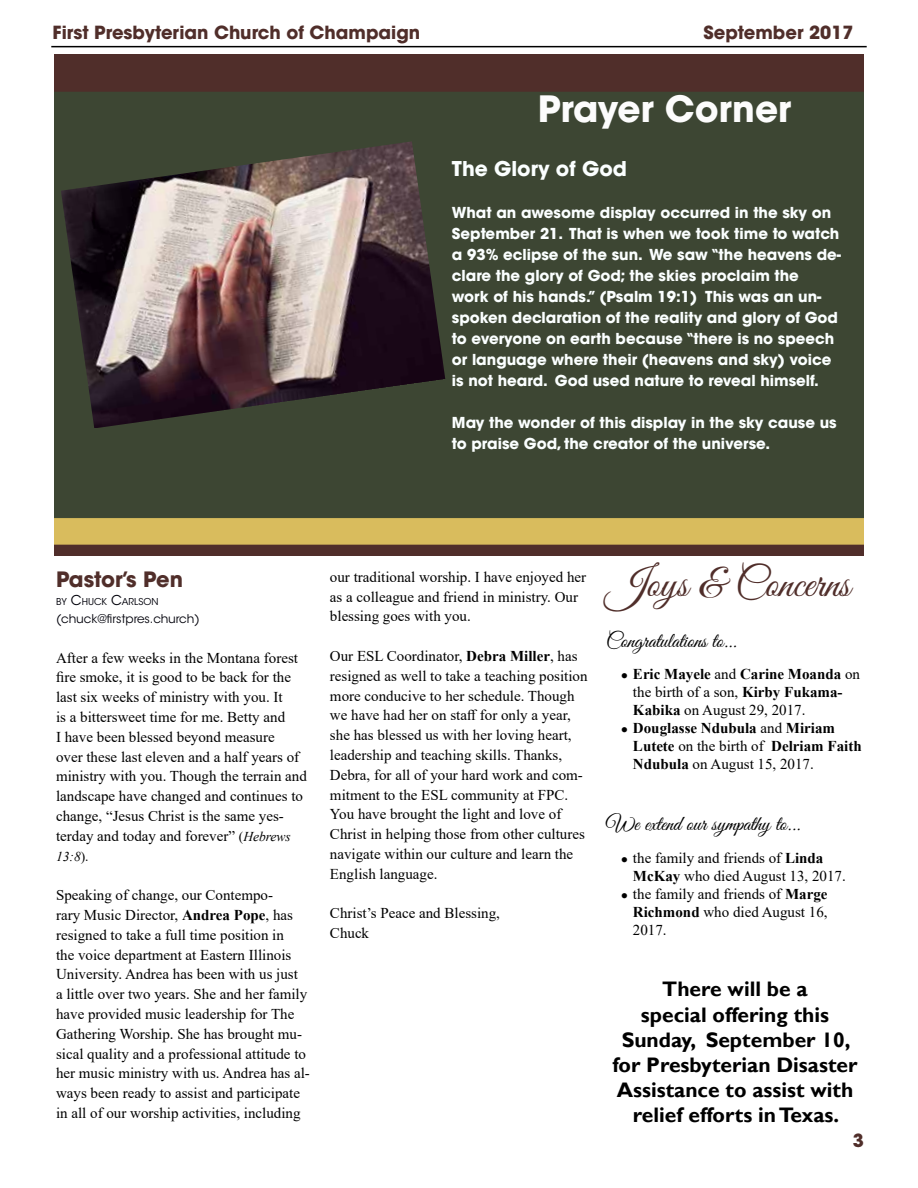
<style>
.page{position:relative;width:918px;height:1188px;background:#fff}
.page>*{position:absolute;margin:0;border:0;box-sizing:border-box;transform-origin:0 0}
.t1{font:42px "Great Vibes";color:#502e2a}
.t2{font:700 36px "ITC Avant Garde Std";color:#fcfcfc}
.t3{font:700 21px/25.2px "Gill Sans";color:#000;text-align:center}
.t4{font:21px "Great Vibes";color:#000}
.t5{font:700 21px "ITC Avant Garde Std";color:#502e2a}
.t6{font:700 20.25px "ITC Avant Garde Std";color:#fbffff}
.t7{font:700 18px "ITC Avant Garde Std";color:#502e2a}
.t8{font:15px/19.8px "Times New Roman";color:#000}
.t9{font:700 15px/21px "ITC Avant Garde Std";color:#fbffff}
.t10{font:700 15px/18px "Times New Roman";color:#000}
.t11{font:italic 13.5px "Times New Roman";color:#000}
.t12{font:12px "ITC Avant Garde Std";letter-spacing:-.005em;color:#00000a}
.t13{font:9.45px "ITC Avant Garde Std";color:#00000a}
.s1{font-size:13.5px}
.s2{font-style:inherit}
.s3{font-style:italic;font-size:13.5px}
.s4{font-style:normal}
.s5{font-weight:700}
.s6{font-weight:400}
</style>
<div class="page">
<hr style="left:51px;top:46px;width:816px;height:1px;background:#000">
<img style="left:54px;top:55px;width:810px;height:500px">
<img style="left:61px;top:141px;width:384px;height:287px">
<p class="t7" style="left:53px;top:21px;width:369px">First Presbyterian Church of Champaign</p>
<p class="t7" style="left:703px;top:21px;width:152px">September 2017</p>
<h2 class="t2" style="left:538px;top:86px;width:255px">Prayer Corner</h2>
<h3 class="t6" style="left:452px;top:155px;width:177px">The Glory of God</h3>
<p class="t9" style="left:452px;top:202px;width:391px">What an awesome display occurred in the sky on September 21. That is when we took time to watch a 93% eclipse of the sun. We saw “the heavens de&shy;clare the glory of God; the skies proclaim the<br>work of his hands.” (Psalm 19:1) This was an un&shy;spoken declaration of the reality and glory of God to everyone on earth because “there is no speech or language where their (heavens and sky) voice is not heard. God used nature to reveal himself.</p>
<p class="t9" style="left:452px;top:412px;width:386px">May the wonder of this display in the sky cause us to praise God, the creator of the universe.</p>
<h3 class="t5" style="left:56px;top:566px;width:128px">Pastor’s Pen</h3>
<p class="t13" style="left:56px;top:596px;width:104px">BY <span class="s1">C</span>HUCK <span class="s1">C</span>ARLSON</p>
<p class="t12" style="left:56px;top:611px;width:145px"><span class="s2">(</span>chuck@firstpres.church<span class="s2">)</span></p>
<p class="t8" style="left:56px;top:647px;width:252px">After a few weeks in the Montana forest fire smoke, it is good to be back for the last six weeks of ministry with you. It<br>is a bittersweet time for me. Betty and<br>I have been blessed beyond measure<br>over these last eleven and a half years of ministry with you. Though the terrain and landscape have changed and continues to change, “Jesus Christ is the same yes&shy;terday and today and forever” <span class="s1">(</span><span class="s3">Hebrews</span></p>
<p class="t11" style="left:56px;top:847px;width:34px">13:8<span class="s4">).</span></p>
<p class="t8" style="left:56px;top:885px;width:255px">Speaking of change, our Contempo-<br>rary Music Director, <span class="s5">Andrea Pope</span>, has resigned to take a full time position in<br>the voice department at Eastern Illinois University. Andrea has been with us just<br>a little over two years. She and her family have provided music leadership for The Gathering Worship. She has brought mu&shy;sical quality and a professional attitude to her music ministry with us. Andrea has al&shy;ways been ready to assist and participate in all of our worship activities, including</p>
<p class="t8" style="left:330px;top:567px;width:258px">our traditional worship. I have enjoyed her as a colleague and friend in ministry. Our blessing goes with you.</p>
<p class="t8" style="left:330px;top:646px;width:259px">Our ESL Coordinator, <span class="s5">Debra Miller</span>, has resigned as well to take a teaching position more conducive to her schedule. Though we have had her on staff for only a year, she has blessed us with her loving heart, leadership and teaching skills. Thanks, Debra, for all of your hard work and com&shy;mitment to the ESL community at FPC.<br>You have brought the light and love of Christ in helping those from other cultures navigate within our culture and learn the English language.</p>
<p class="t8" style="left:330px;top:903px;width:171px">Christ’s Peace and Blessing,<br>Chuck</p>
<h1 class="t1" style="left:606px;top:560px;width:246px">Joys &amp; Concerns</h1>
<h3 class="t4" style="left:606px;top:629px;width:132px">Congratulations to...</h3>
<p class="t10" style="left:633px;top:664px;width:229px;text-indent:-12px">● Eric Mayele <span class="s6">and</span> Carine Moanda <span class="s6">on the birth of a son,</span> Kirby Fukama-<br>Kabika <span class="s6">on August 29, 2017.</span></p>
<p class="t10" style="left:633px;top:718px;width:230px;text-indent:-12px">● Douglasse Ndubula <span class="s6">and</span> Miriam<br>Lutete <span class="s6">on the birth of</span> Delriam Faith<br>Ndubula <span class="s6">on August 15, 2017.</span></p>
<h3 class="t4" style="left:606px;top:812px;width:196px">We extend our sympathy to...</h3>
<p class="t8" style="left:633px;top:848px;width:214px;line-height:18px;text-indent:-12px">● the family and friends of <span class="s5">Linda<br>McKay</span> who died August 13, 2017.</p>
<p class="t8" style="left:633px;top:884px;width:196px;line-height:18px;text-align:justify;text-indent:-12px">● the family and friends of <span class="s5">Marge Richmond</span> who died August 16, 2017.</p>
<h3 class="t3" style="left:612px;top:977px;width:247px">There will be a<br>special offering this<br>Sunday, September 10, for Presbyterian Disaster<br>Assistance to assist with relief efforts in Texas.</h3>
<p class="t7" style="left:853px;top:1129px;width:13px">3</p>
</div>
